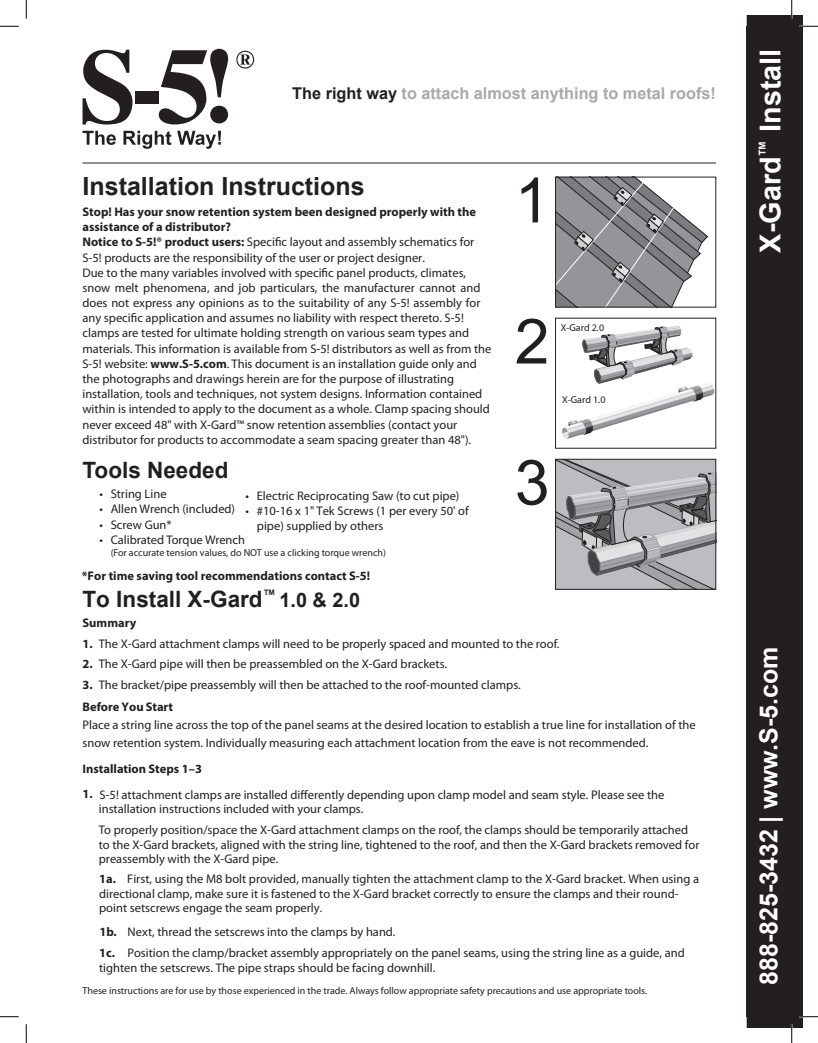
<style>
.page{position:relative;width:818px;height:1043px;background:#fff}
.page>*{position:absolute;margin:0;border:0;box-sizing:border-box;transform-origin:0 0}
.t1{font:62.5px "Arial";color:#231f20}
.t2{font:700 28.75px "Arial";color:#fff}
.t3{font:700 25px "Arial";color:#fff}
.t4{font:700 25px "Arial";color:#231f20}
.t5{font:700 22.5px "Arial";color:#231f20}
.t6{font:700 16.25px "Arial";color:#a8a9ad}
.t7{font:12.5px/15.1px "Myriad Pro";color:#231f20}
.t8{font:700 12.5px/24.4px "Myriad Pro";color:#231f20}
.t9{font:10px "Myriad Pro";color:#231f20}
.s1{color:#231f20}
.s2{font-weight:700}
.s3{font-size:19.88px}
</style>
<div class="page">
<div style="left:746px;top:15px;width:56px;height:1013px;background:#231f20"></div>
<img style="left:562px;top:383px;width:152px;height:56px">
<div style="left:746px;top:26px;width:45px;height:990px;background:#231f20"></div>
<svg style="left:82px;top:131px;width:34px;height:14px"></svg>
<svg style="left:123px;top:131px;width:48px;height:18px"></svg>
<svg style="left:177px;top:131px;width:44px;height:18px"></svg>
<svg style="left:82px;top:50px;width:50px;height:74px"></svg>
<div style="left:135px;top:91px;width:23px;height:13px;background:#231f20"></div>
<svg style="left:159px;top:49px;width:69px;height:75px"></svg>
<svg style="left:236px;top:51px;width:18px;height:18px"></svg>
<hr style="left:82px;top:163px;width:634px;height:1px;background:#231f20">
<svg style="left:582px;top:326px;width:110px;height:57px"></svg>
<svg style="left:557px;top:461px;width:157px;height:126px;background:#a5a6a9"></svg>
<div style="left:555px;top:459px;width:161px;height:130px;border:1px solid #231f20"></div>
<svg style="left:557px;top:179px;width:150px;height:126px"></svg>
<div style="left:555px;top:177px;width:161px;height:130px;border:1px solid #231f20"></div>
<svg style="left:0;top:25px;width:19px;height:2px"></svg>
<svg style="left:799px;top:25px;width:19px;height:2px"></svg>
<svg style="left:0;top:1016px;width:19px;height:1px"></svg>
<svg style="left:799px;top:1015px;width:19px;height:2px"></svg>
<svg style="left:25px;top:0;width:2px;height:19px"></svg>
<svg style="left:25px;top:1024px;width:2px;height:18px"></svg>
<svg style="left:790px;top:0;width:2px;height:19px"></svg>
<svg style="left:790px;top:1024px;width:2px;height:18px"></svg>
<h3 class="t6" style="left:292px;top:84px;width:425px"><span class="s1">The right way</span> to attach almost anything to metal roofs!</h3>
<h3 class="t4" style="left:82px;top:172px;width:283px">Installation Instructions</h3>
<p class="t7" style="left:82px;top:205px;width:410px"><span class="s2">Stop! Has your snow retention system been designed properly with the assistance of a distributor?<br>Notice to S-5!® product users:</span> Specific layout and assembly schematics for S-5! products are the responsibility of the user or project designer.<br>Due to the many variables involved with specific panel products, climates, snow melt phenomena, and job particulars, the manufacturer cannot and does not express any opinions as to the suitability of any S-5! assembly for any specific application and assumes no liability with respect thereto. S-5! clamps are tested for ultimate holding strength on various seam types and materials. This information is available from S-5! distributors as well as from the S-5! website: <span class="s2">www.S-5.com</span>. This document is an installation guide only and the photographs and drawings herein are for the purpose of illustrating installation, tools and techniques, not system designs. Information contained within is intended to apply to the document as a whole. Clamp spacing should never exceed 48" with X-Gard™ snow retention assemblies (contact your distributor for products to accommodate a seam spacing greater than 48").</p>
<h3 class="t5" style="left:82px;top:457px;width:147px">Tools Needed</h3>
<p class="t7" style="left:99px;top:487px;width:69px">• String Line</p>
<p class="t7" style="left:99px;top:502px;width:137px">• Allen Wrench (included)</p>
<p class="t7" style="left:99px;top:517px;width:74px">• Screw Gun*</p>
<p class="t7" style="left:99px;top:532px;width:147px">• Calibrated Torque Wrench</p>
<p class="t9" style="left:111px;top:546px;width:277px">(For accurate tension values, do NOT use a clicking torque wrench)</p>
<p class="t7" style="left:245px;top:489px;width:215px">• Electric Reciprocating Saw (to cut pipe)</p>
<p class="t7" style="left:257px;top:504px;width:213px;text-indent:-11px">• #10-16 x 1" Tek Screws (1 per every 50' of pipe) supplied by others</p>
<p class="t8" style="left:82px;top:563px;width:290px">*For time saving tool recommendations contact S-5!</p>
<h1 class="t1" style="left:514px;top:165px;width:36px">1</h1>
<h1 class="t1" style="left:514px;top:306px;width:36px">2</h1>
<p class="t9" style="left:560px;top:322px;width:45px">X-Gard 2.0</p>
<p class="t9" style="left:562px;top:394px;width:45px">X-Gard 1.0</p>
<h1 class="t1" style="left:514px;top:447px;width:36px">3</h1>
<h3 class="t5" style="left:82px;top:586px;width:279px">To Install X-Gard<sup>™</sup> <span class="s3">1.0 &amp; 2.0</span></h3>
<p class="t8" style="left:82px;top:611px;width:55px">Summary</p>
<p class="t7" style="left:82px;top:636px;width:478px"><span class="s2">1.</span> The X-Gard attachment clamps will need to be properly spaced and mounted to the roof.</p>
<p class="t7" style="left:83px;top:657px;width:366px"><span class="s2">2.</span> The X-Gard pipe will then be preassembled on the X-Gard brackets.</p>
<p class="t7" style="left:83px;top:674px;width:439px;line-height:21.9px"><span class="s2">3.</span> The bracket/pipe preassembly will then be attached to the roof-mounted clamps.<br><span class="s2">Before You Start</span></p>
<p class="t7" style="left:83px;top:716px;width:614px;line-height:17.9px">Place a string line across the top of the panel seams at the desired location to establish a true line for installation of the snow retention system. Individually measuring each attachment location from the eave is not recommended.</p>
<p class="t8" style="left:83px;top:757px;width:121px">Installation Steps 1–3<br>1.</p>
<p class="t7" style="left:99px;top:788px;width:567px;line-height:14px">S-5! attachment clamps are installed differently depending upon clamp model and seam style. Please see the installation instructions included with your clamps.</p>
<p class="t7" style="left:99px;top:822px;width:602px;line-height:14.8px">To properly position/space the X-Gard attachment clamps on the roof, the clamps should be temporarily attached to the X-Gard brackets, aligned with the string line, tightened to the roof, and then the X-Gard brackets removed for preassembly with the X-Gard pipe.</p>
<p class="t7" style="left:99px;top:872px;width:601px;line-height:14.4px"><span class="s2">1a.</span> First, using the M8 bolt provided, manually tighten the attachment clamp to the X-Gard bracket. When using a directional clamp, make sure it is fastened to the X-Gard bracket correctly to ensure the clamps and their round&shy;point setscrews engage the seam properly.</p>
<p class="t7" style="left:99px;top:922px;width:587px;line-height:20.4px"><span class="s2">1b.</span> Next, thread the setscrews into the clamps by hand.<br><span class="s2">1c.</span> Position the clamp/bracket assembly appropriately on the panel seams, using the string line as a guide, and</p>
<p class="t7" style="left:99px;top:960px;width:338px">tighten the setscrews. The pipe straps should be facing downhill.</p>
<p class="t9" style="left:82px;top:985px;width:566px">These instructions are for use by those experienced in the trade. Always follow appropriate safety precautions and use appropriate tools.</p>
<h2 class="t2" style="left:754px;top:252px;width:205px;rotate:-90deg">X-Gard<sup>™</sup> Install</h2>
<h3 class="t3" style="left:754px;top:985px;width:340px;rotate:-90deg">888-825-3432 | www.S-5.com</h3>
</div>
